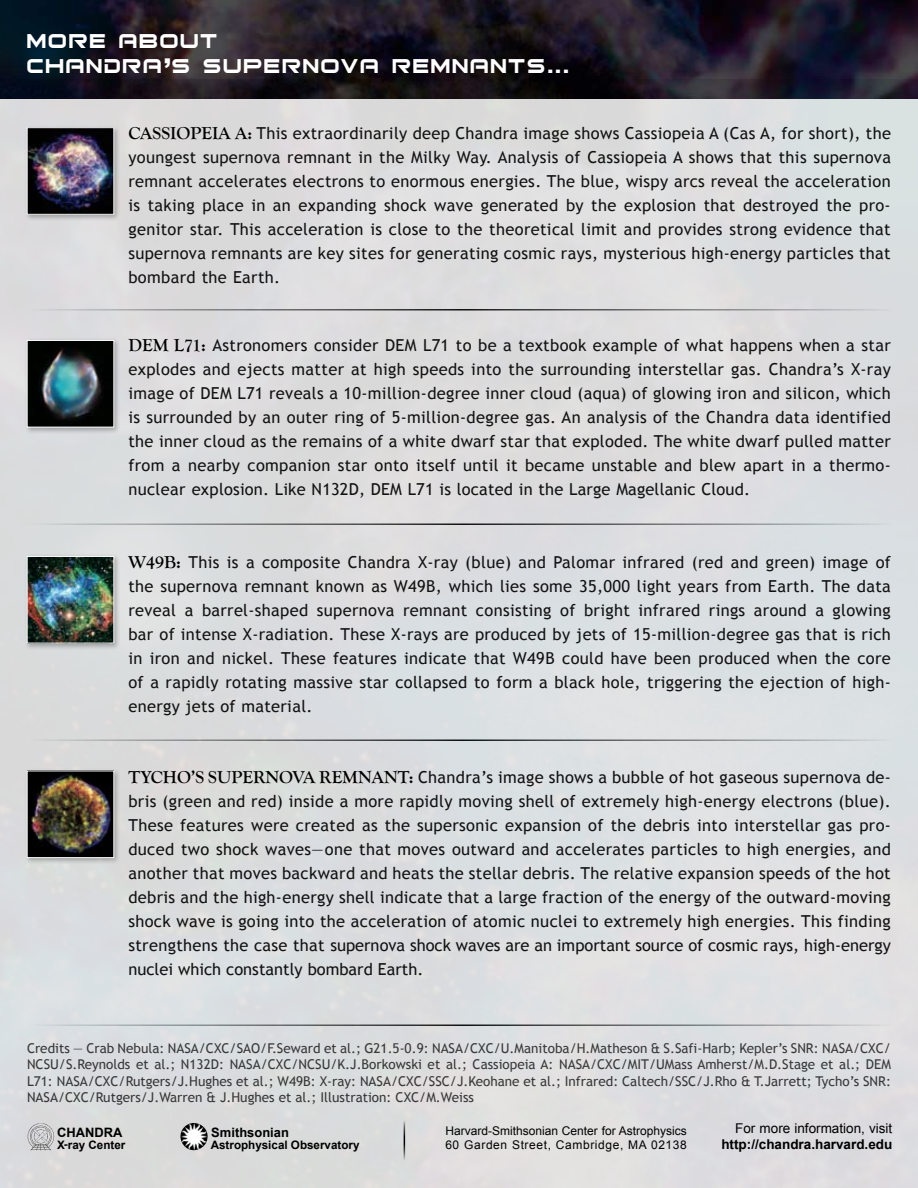
<style>
.page{position:relative;width:918px;height:1188px;background:#fff}
.page>*{position:absolute;margin:0;border:0;box-sizing:border-box;transform-origin:0 0}
.t1{font:27px/25.5px "Bitsumishi";letter-spacing:.07em;color:#fff}
.t2{font:16.5px/24px "Trebuchet MS";letter-spacing:.02em;color:#121212;text-align:justify}
.t3{font:13.5px/16.5px "Trebuchet MS";color:#000;text-align:justify}
.t4{font:700 13.5px/16.2px "Arial";color:#000;text-align:right}
.t5{font:700 12.9px "Arial";color:#000}
.t6{font:12px/14.4px "Arial";color:#000}
.t7{font:700 11.7px "Arial";color:#000}
.s1{font-family:"Goudy Old Style T";font-weight:700;font-size:18px;color:#000}
.s2{font-weight:400}
</style>
<div class="page">
<div style="left:0;top:98px;width:918px;height:1090px;background:#dbdde0"></div>
<img style="left:0;top:0;width:918px;height:98px">
<img style="left:178px;top:1123px;width:31px;height:29px">
<hr style="left:404px;top:1120px;width:1px;height:40px;background:#fff">
<div style="left:24px;top:125px;width:96px;height:96px;background:#121212;opacity:.3"></div>
<img style="left:29px;top:129px;width:83px;height:83px">
<img style="left:28px;top:1123px;width:26px;height:24px">
<hr style="left:27px;top:524px;width:864px;height:1px;background:#fff">
<hr style="left:27px;top:740px;width:864px;height:1px;background:#fff">
<hr style="left:28px;top:1024px;width:864px;height:2px;background:#fff">
<hr style="left:27px;top:309px;width:864px;height:1px;background:#fff">
<div style="left:24px;top:338px;width:96px;height:96px;background:#121212;opacity:.3"></div>
<img style="left:29px;top:342px;width:83px;height:83px">
<div style="left:24px;top:554px;width:96px;height:96px;background:#121212;opacity:.3"></div>
<img style="left:29px;top:558px;width:83px;height:83px">
<div style="left:24px;top:768px;width:96px;height:96px;background:#121212;opacity:.3"></div>
<img style="left:29px;top:773px;width:83px;height:83px">
<p class="t1" style="left:28px;top:28px;width:543px">More about<br>Chandra<sub>’</sub>s Supernova Remnants...</p>
<p class="t2" style="left:128px;top:121px;width:764px"><span class="s1">CASSIOPEIA A:</span> This extraordinarily deep Chandra image shows Cassiopeia a (Cas a, for short), the youngest supernova remnant in the Milky Way. analysis of Cassiopeia a shows that this supernova remnant accelerates electrons to enormous energies. The blue, wispy arcs reveal the acceleration is taking place in an expanding shock wave generated by the explosion that destroyed the pro&shy;genitor star. This acceleration is close to the theoretical limit and provides strong evidence that supernova remnants are key sites for generating cosmic rays, mysterious high-energy particles that bombard the earth.</p>
<p class="t2" style="left:128px;top:333px;width:764px"><span class="s1">DEM L71:</span> astronomers consider deM L71 to be a textbook example of what happens when a star explodes and ejects matter at high speeds into the surrounding interstellar gas. Chandra’s X-ray image of deM L71 reveals a 10-million-degree inner cloud (aqua) of glowing iron and silicon, which is surrounded by an outer ring of 5-million-degree gas. an analysis of the Chandra data identified the inner cloud as the remains of a white dwarf star that exploded. The white dwarf pulled matter from a nearby companion star onto itself until it became unstable and blew apart in a thermo&shy;nuclear explosion. Like n132d, deM L71 is located in the Large Magellanic Cloud.</p>
<p class="t2" style="left:128px;top:550px;width:764px"><span class="s1">W49B:</span> This is a composite Chandra X-ray (blue) and palomar infrared (red and green) image of the supernova remnant known as W49b, which lies some 35,000 light years from earth. The data reveal a barrel-shaped supernova remnant consisting of bright infrared rings around a glowing bar of intense X-radiation. These X-rays are produced by jets of 15-million-degree gas that is rich in iron and nickel. These features indicate that W49b could have been produced when the core of a rapidly rotating massive star collapsed to form a black hole, triggering the ejection of high&shy;energy jets of material.</p>
<p class="t2" style="left:128px;top:765px;width:764px"><span class="s1">TYCHO’S SUPERNOVA REMNANT:</span> Chandra’s image shows a bubble of hot gaseous supernova de&shy;bris (green and red) inside a more rapidly moving shell of extremely high-energy electrons (blue).<br>These features were created as the supersonic expansion of the debris into interstellar gas pro&shy;duced two shock waves—one that moves outward and accelerates particles to high energies, and another that moves backward and heats the stellar debris. The relative expansion speeds of the hot debris and the high-energy shell indicate that a large fraction of the energy of the outward-moving shock wave is going into the acceleration of atomic nuclei to extremely high energies. This finding strengthens the case that supernova shock waves are an important source of cosmic rays, high-energy nuclei which constantly bombard earth.</p>
<p class="t3" style="left:27px;top:1040px;width:866px">Credits — Crab Nebula: NASA/CXC/SAO/F.Seward et al.; G21.5-0.9: NASA/CXC/U.Manitoba/H.Matheson &amp; S.Safi-Harb; Kepler’s SNR: NASA/CXC/ NCSU/S.Reynolds et al.; N132D: NASA/CXC/NCSU/K.J.Borkowski et al.; Cassiopeia A: NASA/CXC/MIT/UMass Amherst/M.D.Stage et al.; DEM L71: NASA/CXC/Rutgers/J.Hughes et al.; W49B: X-ray: NASA/CXC/SSC/J.Keohane et al.; Infrared: Caltech/SSC/J.Rho &amp; T.Jarrett; Tycho’s SNR:<br>NASA/CXC/Rutgers/J.Warren &amp; J.Hughes et al.; Illustration: CXC/M.Weiss</p>
<p class="t5" style="left:57px;top:1124px;width:67px">ChAndrA</p>
<p class="t7" style="left:57px;top:1137px;width:70px">X-ray Center</p>
<p class="t5" style="left:211px;top:1124px;width:79px">Smithsonian</p>
<p class="t6" style="left:445px;top:1124px;width:243px">Harvard-Smithsonian Center for Astrophysics<br>60 Garden Street, Cambridge, MA 02138</p>
<p class="t4" style="left:721px;top:1121px;width:173px"><span class="s2">For more information, visit </span>http://chandra.harvard.edu</p>
<p class="t7" style="left:211px;top:1138px;width:150px">Astrophysical Observatory</p>
</div>
